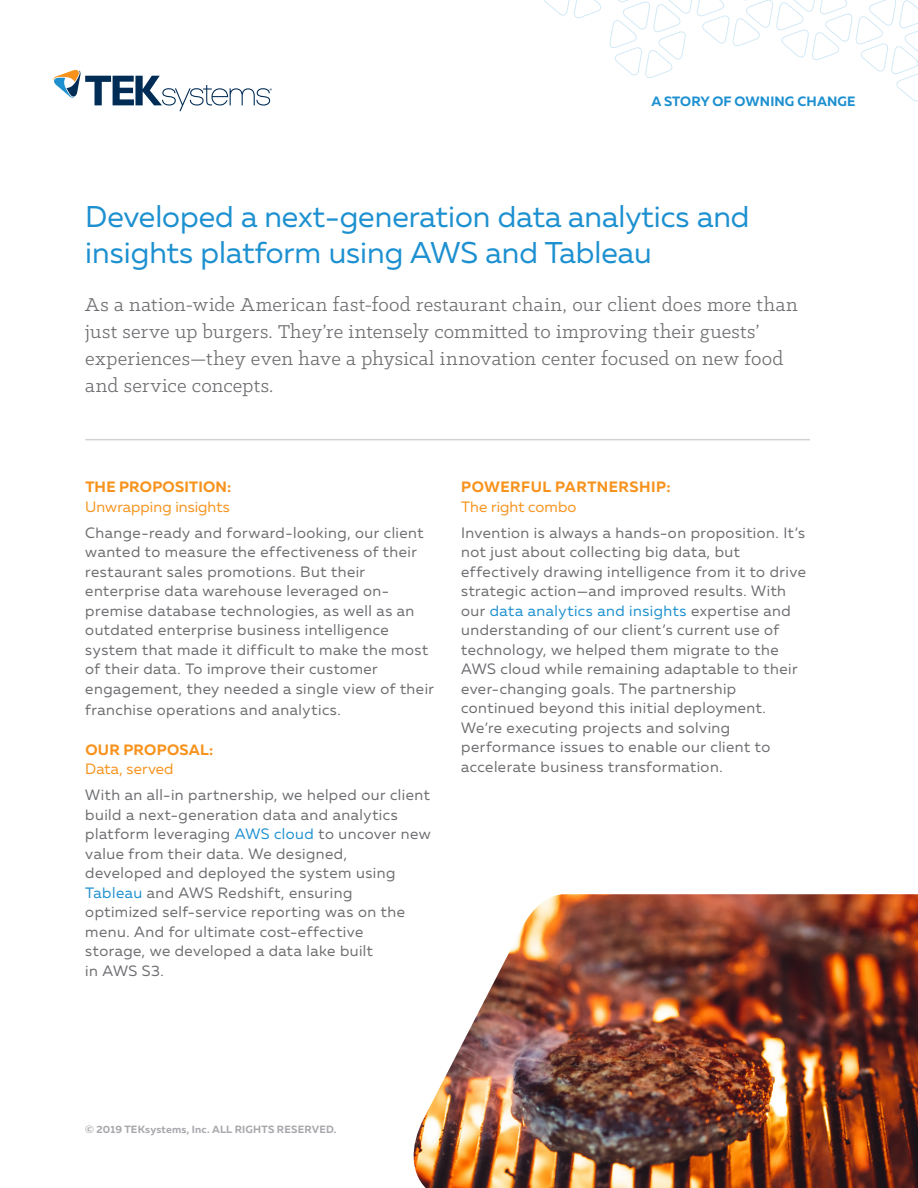
<style>
.page{position:relative;width:918px;height:1188px;background:#fff}
.page>*{position:absolute;margin:0;border:0;box-sizing:border-box;transform-origin:0 0}
.Case_Study_Subhead{font:30px/36px "Muller";color:#1d90d0}
.Intro_Copy{font:21px/27px "Klinic Slab";letter-spacing:.01em;color:#6c6d70}
.Body_Copy{font:15px/19.5px "Muller";letter-spacing:.03em;color:#6c6d70}
.Subhead_Level_2{font:15px "Muller";letter-spacing:.005em;color:#f7931d}
.Subhead_Level_1{font:700 15px "Muller";letter-spacing:.015em;color:#f7931d}
.Body_Copy-2{font:700 15px "Muller";letter-spacing:.03em;color:#f7931d}
.t1{font:700 13.5px "Muller";letter-spacing:.01em;color:#1d90d0}
.t2{font:700 10.5px "Muller";letter-spacing:.015em;color:#a8a9ad}
.s1{color:#1d90d0}
</style>
<div class="page">
<svg style="left:53px;top:70px;width:219px;height:41px"></svg>
<svg style="left:544px;top:0;width:374px;height:102px"></svg>
<hr style="left:85px;top:439px;width:725px;height:1px;background:#d1d2d4">
<img style="left:413px;top:894px;width:505px;height:294px">
<p class="t1" style="left:651px;top:93px;width:206px">A STORY OF OWNING CHANGE</p>
<p class="Case_Study_Subhead" style="left:85px;top:199px;width:666px">Developed a next-generation data analytics and insights platform using AWS and Tableau</p>
<p class="Intro_Copy" style="left:85px;top:290px;width:714px">As a nation-wide American fast-food restaurant chain, our client does more than just serve up burgers. They’re intensely committed to improving their guests’ experiences—they even have a physical innovation center focused on new food and service concepts.</p>
<p class="Subhead_Level_1" style="left:85px;top:478px;width:148px">THE PROPOSITION:</p>
<p class="Subhead_Level_2" style="left:85px;top:497px;width:146px">Unwrapping insights</p>
<p class="Body_Copy" style="left:85px;top:523px;width:350px">Change-ready and forward-looking, our client wanted to measure the effectiveness of their restaurant sales promotions. But their enterprise data warehouse leveraged on&shy;premise database technologies, as well as an outdated enterprise business intelligence system that made it difficult to make the most of their data. To improve their customer engagement, they needed a single view of their</p>
<p class="Body_Copy" style="left:85px;top:700px;width:257px">franchise operations and analytics.</p>
<p class="Subhead_Level_1" style="left:85px;top:740px;width:129px">OUR PROPOSAL:</p>
<p class="Subhead_Level_2" style="left:85px;top:760px;width:90px">Data, served</p>
<p class="Body_Copy" style="left:85px;top:785px;width:347px">With an all-in partnership, we helped our client build a next-generation data and analytics platform leveraging <span class="s1">AWS cloud</span> to uncover new value from their data. We designed,<br>developed and deployed the system using <span class="s1">Tableau</span> and AWS Redshift, ensuring<br>optimized self-service reporting was on the menu. And for ultimate cost-effective<br>storage, we developed a data lake built<br>in AWS S3.</p>
<p class="Body_Copy-2" style="left:461px;top:478px;width:211px">POWERFUL PARTNERSHIP:</p>
<p class="Subhead_Level_2" style="left:461px;top:497px;width:117px">The right combo</p>
<p class="Body_Copy" style="left:461px;top:523px;width:346px">Invention is always a hands-on proposition. It’s not just about collecting big data, but effectively drawing intelligence from it to drive strategic action—and improved results. With our <span class="s1">data analytics and insights</span> expertise and understanding of our client’s current use of technology, we helped them migrate to the AWS cloud while remaining adaptable to their ever-changing goals. The partnership continued beyond this initial deployment.<br>We’re executing projects and solving performance issues to enable our client to accelerate business transformation.</p>
<p class="t2" style="left:85px;top:1123px;width:253px">© 2019 TEKsystems, Inc. ALL RIGHTS RESERVED.</p>
</div>
